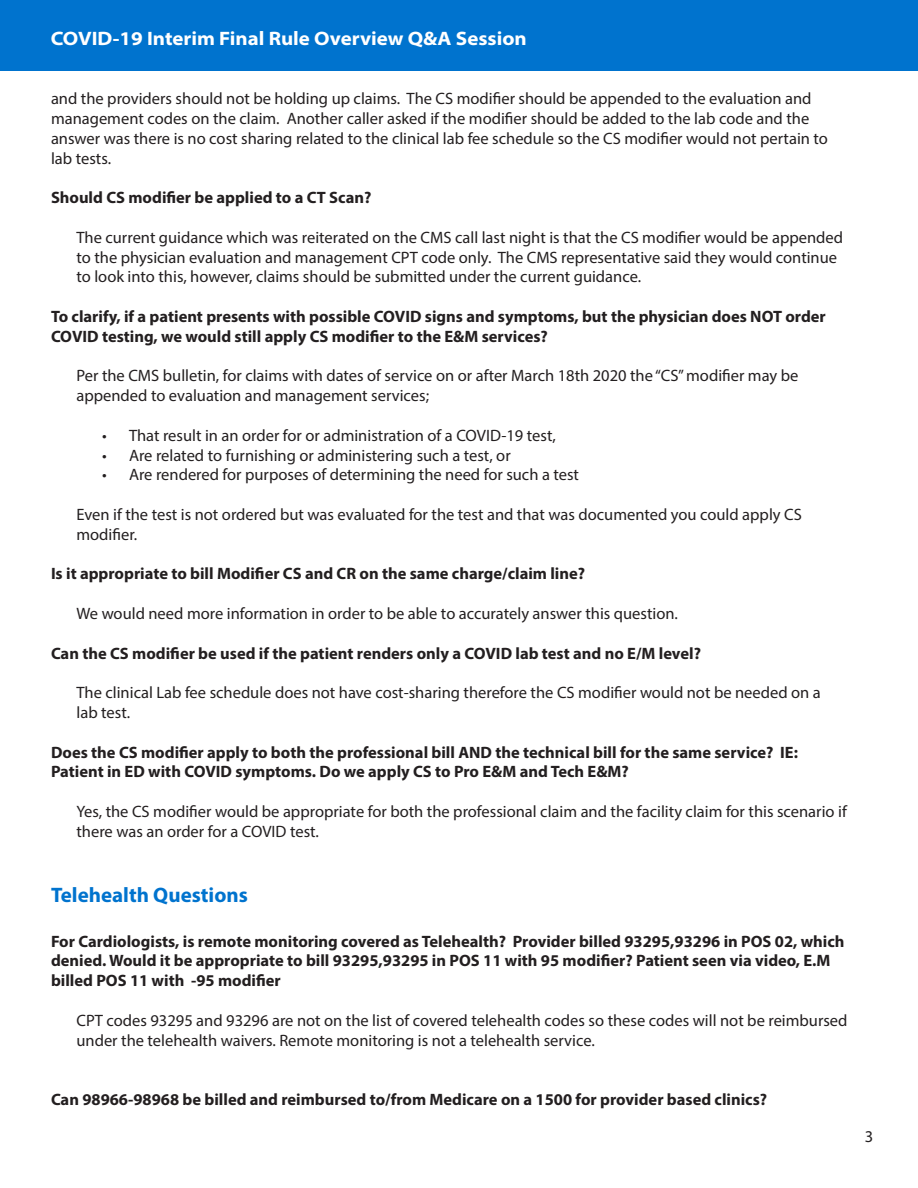
<style>
.page{position:relative;width:918px;height:1188px;background:#fff}
.page>*{position:absolute;margin:0;border:0;box-sizing:border-box;transform-origin:0 0}
.t1{font:700 21px "Myriad Pro";color:#0073ce}
.t2{font:700 semi-expanded 19.5px "Myriad Pro";color:#fff}
.t3{font:16.5px/19.8px "Myriad Pro";color:#231f20}
.t4{font:700 16.5px/19.8px "Myriad Pro";color:#231f20}
</style>
<div class="page">
<div style="left:0;top:0;width:918px;height:70px;background:#0073ce"></div>
<p class="t2" style="left:51px;top:25px;width:478px">COVID-19 Interim Final Rule Overview Q&amp;A Session</p>
<p class="t3" style="left:51px;top:88px;width:778px">and the providers should not be holding up claims. The CS modifier should be appended to the evaluation and management codes on the claim. Another caller asked if the modifier should be added to the lab code and the answer was there is no cost sharing related to the clinical lab fee schedule so the CS modifier would not pertain to lab tests.</p>
<p class="t4" style="left:51px;top:187px;width:322px">Should CS modifier be applied to a CT Scan?</p>
<p class="t3" style="left:76px;top:227px;width:768px">The current guidance which was reiterated on the CMS call last night is that the CS modifier would be appended to the physician evaluation and management CPT code only. The CMS representative said they would continue to look into this, however, claims should be submitted under the current guidance.</p>
<p class="t4" style="left:51px;top:306px;width:776px">To clarify, if a patient presents with possible COVID signs and symptoms, but the physician does NOT order<br>COVID testing, we would still apply CS modifier to the E&amp;M services?</p>
<p class="t3" style="left:76px;top:366px;width:724px">Per the CMS bulletin, for claims with dates of service on or after March 18th 2020 the “CS” modifier may be appended to evaluation and management services;</p>
<p class="t3" style="left:102px;top:425px;width:455px">• That result in an order for or administration of a COVID-19 test,</p>
<p class="t3" style="left:102px;top:445px;width:410px">• Are related to furnishing or administering such a test, or</p>
<p class="t3" style="left:102px;top:465px;width:479px">• Are rendered for purposes of determining the need for such a test</p>
<p class="t3" style="left:76px;top:504px;width:727px">Even if the test is not ordered but was evaluated for the test and that was documented you could apply CS modifier.</p>
<p class="t4" style="left:51px;top:563px;width:536px">Is it appropriate to bill Modifier CS and CR on the same charge/claim line?</p>
<p class="t3" style="left:76px;top:603px;width:603px">We would need more information in order to be able to accurately answer this question.</p>
<p class="t4" style="left:51px;top:643px;width:652px">Can the CS modifier be used if the patient renders only a COVID lab test and no E/M level?</p>
<p class="t3" style="left:76px;top:682px;width:746px">The clinical Lab fee schedule does not have cost-sharing therefore the CS modifier would not be needed on a lab test.</p>
<p class="t4" style="left:51px;top:742px;width:748px">Does the CS modifier apply to both the professional bill AND the technical bill for the same service? IE:<br>Patient in ED with COVID symptoms. Do we apply CS to Pro E&amp;M and Tech E&amp;M?</p>
<p class="t3" style="left:76px;top:801px;width:772px">Yes, the CS modifier would be appropriate for both the professional claim and the facility claim for this scenario if there was an order for a COVID test.</p>
<p class="t1" style="left:51px;top:881px;width:198px">Telehealth Questions</p>
<p class="t4" style="left:51px;top:931px;width:795px">For Cardiologists, is remote monitoring covered as Telehealth? Provider billed 93295,93296 in POS 02, which denied. Would it be appropriate to bill 93295,93295 in POS 11 with 95 modifier? Patient seen via video, E.M billed POS 11 with -95 modifier</p>
<p class="t3" style="left:76px;top:1010px;width:773px">CPT codes 93295 and 93296 are not on the list of covered telehealth codes so these codes will not be reimbursed under the telehealth waivers. Remote monitoring is not a telehealth service.</p>
<p class="t4" style="left:51px;top:1089px;width:718px">Can 98966-98968 be billed and reimbursed to/from Medicare on a 1500 for provider based clinics?</p>
<p class="t3" style="left:865px;top:1126px;width:10px">3</p>
</div>
